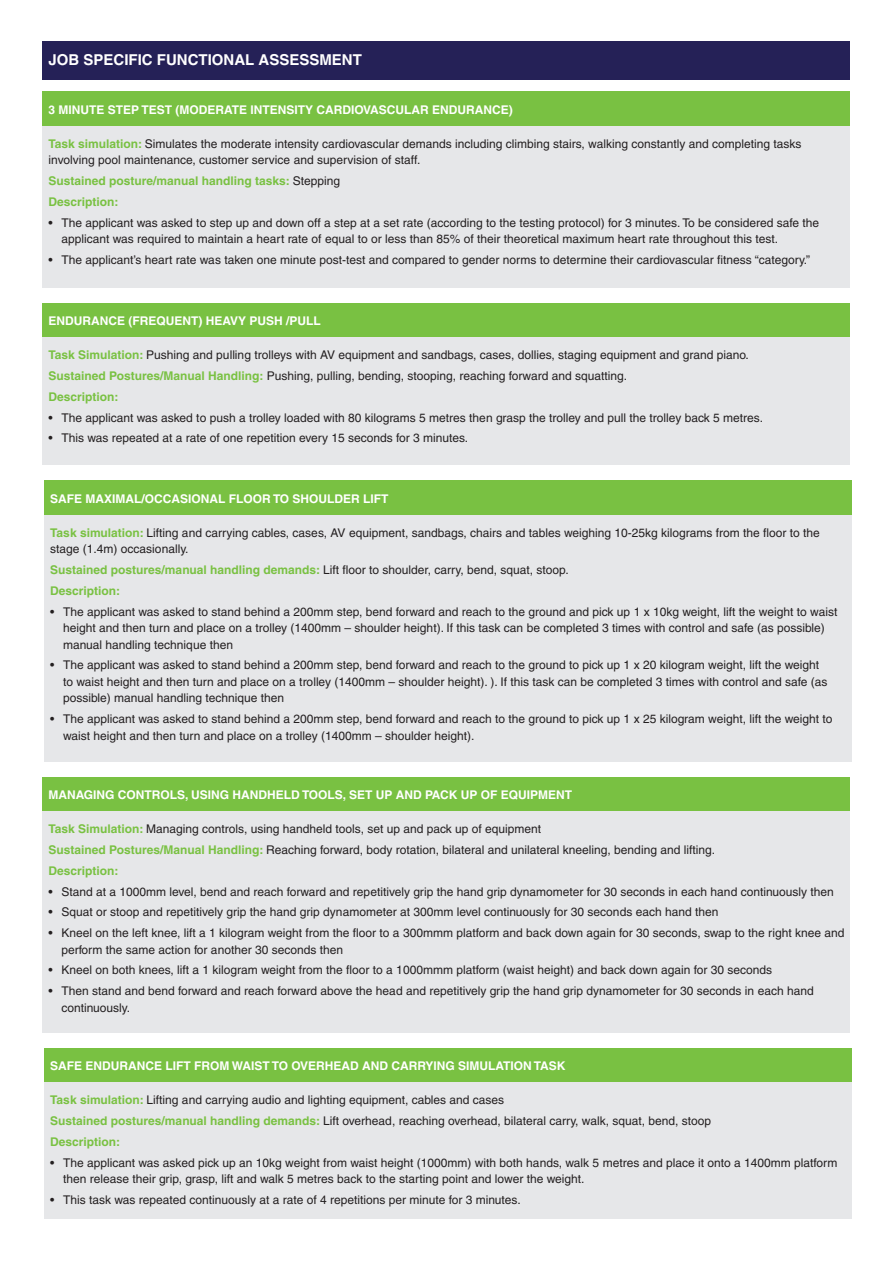
<style>
.page{position:relative;width:893px;height:1263px;background:#fff}
.page>*{position:absolute;margin:0;border:0;box-sizing:border-box;transform-origin:0 0}
.t1{font:700 15px "Helvetica";color:#fff}
.t2{font:12px/16.5px "Helvetica";color:#231f20}
.t3{font:700 12px "Helvetica";color:#fff}
.t4{font:700 12px/20.7px "Helvetica";color:#79c142}
.s1{font-weight:700;color:#79c142}
.s2{font-weight:400;color:#231f20}
</style>
<div class="page">
<div style="left:43px;top:41px;width:807px;height:38px;background:#252157"></div>
<div style="left:43px;top:92px;width:807px;height:34px;background:#79c142"></div>
<div style="left:43px;top:126px;width:807px;height:161px;background:#e6e7e9"></div>
<div style="left:43px;top:303px;width:807px;height:34px;background:#79c142"></div>
<div style="left:43px;top:337px;width:807px;height:128px;background:#e6e7e9"></div>
<div style="left:44px;top:481px;width:808px;height:34px;background:#79c142"></div>
<div style="left:44px;top:515px;width:808px;height:246px;background:#e6e7e9"></div>
<div style="left:44px;top:1048px;width:808px;height:34px;background:#79c142"></div>
<div style="left:44px;top:1082px;width:808px;height:136px;background:#e6e7e9"></div>
<div style="left:43px;top:777px;width:807px;height:34px;background:#79c142"></div>
<div style="left:43px;top:811px;width:807px;height:221px;background:#e6e7e9"></div>
<p class="t1" style="left:49px;top:51px;width:138px">JOB SPECIFIC functi</p>
<p class="t1" style="left:212px;top:51px;width:23px">onal</p>
<p class="t1" style="left:259px;top:51px;width:105px">ASSESSMENT</p>
<p class="t3" style="left:49px;top:102px;width:18px">3 min</p>
<p class="t3" style="left:81px;top:102px;width:36px">ute step</p>
<p class="t3" style="left:141px;top:102px;width:9px">test</p>
<p class="t3" style="left:175px;top:102px;width:33px">(moderate</p>
<p class="t3" style="left:250px;top:102px;width:8px">intensity</p>
<p class="t3" style="left:316px;top:102px;width:9px">cardi</p>
<p class="t3" style="left:354px;top:102px;width:25px">ovasc</p>
<p class="t3" style="left:395px;top:102px;width:18px">ular</p>
<p class="t3" style="left:432px;top:102px;width:9px">end</p>
<p class="t3" style="left:457px;top:102px;width:18px">urance</p>
<p class="t3" style="left:509px;top:102px;width:5px">)</p>
<p class="t2" style="left:49px;top:135px;width:754px"><span class="s1">Task simulation:</span> Simulates the moderate intensity cardiovascular demands including climbing stairs, walking constantly and completing tasks involving pool maintenance, customer service and supervision of staff.</p>
<p class="t4" style="left:49px;top:170px;width:293px">Sustained posture/manual handling tasks: <span class="s2">Stepping<br></span>Description:</p>
<p class="t2" style="left:61px;top:214px;width:759px;text-indent:-13px">• The applicant was asked to step up and down off a step at a set rate (according to the testing protocol) for 3 minutes. To be considered safe the applicant was required to maintain a heart rate of equal to or less than 85% of their theoretical maximum heart rate throughout this test.</p>
<p class="t2" style="left:49px;top:251px;width:763px">• The applicant’s heart rate was taken one minute post-test and compared to gender norms to determine their cardiovascular fitness “category.”</p>
<p class="t3" style="left:49px;top:314px;width:44px">Endurance</p>
<p class="t3" style="left:129px;top:314px;width:55px">(Frequent</p>
<p class="t3" style="left:198px;top:314px;width:116px">) Heavy Push /Pull</p>
<p class="t2" style="left:49px;top:345px;width:702px;line-height:20.7px"><span class="s1">Task Simulation:</span> Pushing and pulling trolleys with AV equipment and sandbags, cases, dollies, staging equipment and grand piano.<br><span class="s1">Sustained Postures/Manual Handling:</span> Pushing, pulling, bending, stooping, reaching forward and squatting.<br><span class="s1">Description:</span></p>
<p class="t2" style="left:49px;top:409px;width:716px">• The applicant was asked to push a trolley loaded with 80 kilograms 5 metres then grasp the trolley and pull the trolley back 5 metres.</p>
<p class="t2" style="left:49px;top:430px;width:421px">• This was repeated at a rate of one repetition every 15 seconds for 3 minutes.</p>
<p class="t3" style="left:50px;top:491px;width:17px">Safe</p>
<p class="t3" style="left:86px;top:491px;width:35px">Maximal</p>
<p class="t3" style="left:142px;top:491px;width:12px">/Occasi</p>
<p class="t3" style="left:192px;top:491px;width:19px">onal</p>
<p class="t3" style="left:229px;top:491px;width:108px">Floor to Shoulder</p>
<p class="t3" style="left:363px;top:491px;width:8px">lift</p>
<p class="t2" style="left:50px;top:524px;width:771px"><span class="s1">Task simulation:</span> Lifting and carrying cables, cases, AV equipment, sandbags, chairs and tables weighing 10-25kg kilograms from the floor to the stage (1.4m) occasionally.</p>
<p class="t4" style="left:50px;top:559px;width:520px">Sustained postures/manual handling demands: <span class="s2">Lift floor to shoulder, carry, bend, squat, stoop.<br></span>Description:</p>
<p class="t2" style="left:63px;top:603px;width:776px;text-indent:-13px">• The applicant was asked to stand behind a 200mm step, bend forward and reach to the ground and pick up 1 x 10kg weight, lift the weight to waist height and then turn and place on a trolley (1400mm – shoulder height). If this task can be completed 3 times with control and safe (as possible) manual handling technique then</p>
<p class="t2" style="left:63px;top:657px;width:766px;text-indent:-13px">• The applicant was asked to stand behind a 200mm step, bend forward and reach to the ground to pick up 1 x 20 kilogram weight, lift the weight to waist height and then turn and place on a trolley (1400mm – shoulder height). ). If this task can be completed 3 times with control and safe (as possible) manual handling technique then</p>
<p class="t2" style="left:63px;top:710px;width:771px;text-indent:-13px">• The applicant was asked to stand behind a 200mm step, bend forward and reach to the ground to pick up 1 x 25 kilogram weight, lift the weight to waist height and then turn and place on a trolley (1400mm – shoulder height).</p>
<p class="t3" style="left:49px;top:788px;width:19px">Managing</p>
<p class="t3" style="left:118px;top:788px;width:27px">contr</p>
<p class="t3" style="left:160px;top:788px;width:48px">ols, using</p>
<p class="t3" style="left:233px;top:788px;width:10px">handheld</p>
<p class="t3" style="left:302px;top:788px;width:56px">tools, set</p>
<p class="t3" style="left:376px;top:788px;width:30px">up and</p>
<p class="t3" style="left:425px;top:788px;width:9px">pack</p>
<p class="t3" style="left:461px;top:788px;width:75px">up of equipment</p>
<p class="t2" style="left:49px;top:819px;width:668px;line-height:20.7px"><span class="s1">Task Simulation:</span> Managing controls, using handheld tools, set up and pack up of equipment<br><span class="s1">Sustained Postures/Manual Handling:</span> Reaching forward, body rotation, bilateral and unilateral kneeling, bending and lifting.<br><span class="s1">Description:</span></p>
<p class="t2" style="left:49px;top:883px;width:787px">• Stand at a 1000mm level, bend and reach forward and repetitively grip the hand grip dynamometer for 30 seconds in each hand continuously then</p>
<p class="t2" style="left:49px;top:904px;width:671px">• Squat or stoop and repetitively grip the hand grip dynamometer at 300mm level continuously for 30 seconds each hand then</p>
<p class="t2" style="left:61px;top:924px;width:785px;text-indent:-13px">• Kneel on the left knee, lift a 1 kilogram weight from the floor to a 300mmm platform and back down again for 30 seconds, swap to the right knee and perform the same action for another 30 seconds then</p>
<p class="t2" style="left:49px;top:962px;width:725px">• Kneel on both knees, lift a 1 kilogram weight from the floor to a 1000mmm platform (waist height) and back down again for 30 seconds</p>
<p class="t2" style="left:61px;top:982px;width:754px;text-indent:-13px">• Then stand and bend forward and reach forward above the head and repetitively grip the hand grip dynamometer for 30 seconds in each hand continuously.</p>
<p class="t3" style="left:50px;top:1059px;width:17px">Safe</p>
<p class="t3" style="left:86px;top:1059px;width:9px">end</p>
<p class="t3" style="left:111px;top:1059px;width:18px">urance</p>
<p class="t3" style="left:166px;top:1059px;width:8px">lift</p>
<p class="t3" style="left:194px;top:1059px;width:56px">from waist</p>
<p class="t3" style="left:272px;top:1059px;width:46px">to overhead</p>
<p class="t3" style="left:362px;top:1059px;width:10px">and</p>
<p class="t3" style="left:391px;top:1059px;width:9px">carrying</p>
<p class="t3" style="left:458px;top:1059px;width:37px">simulati</p>
<p class="t3" style="left:514px;top:1059px;width:29px">on task</p>
<p class="t2" style="left:50px;top:1090px;width:662px;line-height:20.7px"><span class="s1">Task simulation:</span> Lifting and carrying audio and lighting equipment, cables and cases<br><span class="s1">Sustained postures/manual handling demands:</span> Lift overhead, reaching overhead, bilateral carry, walk, squat, bend, stoop<br><span class="s1">Description:</span></p>
<p class="t2" style="left:63px;top:1154px;width:776px;text-indent:-13px">• The applicant was asked pick up an 10kg weight from waist height (1000mm) with both hands, walk 5 metres and place it onto a 1400mm platform then release their grip, grasp, lift and walk 5 metres back to the starting point and lower the weight.</p>
<p class="t2" style="left:50px;top:1191px;width:472px">• This task was repeated continuously at a rate of 4 repetitions per minute for 3 minutes.</p>
</div>
